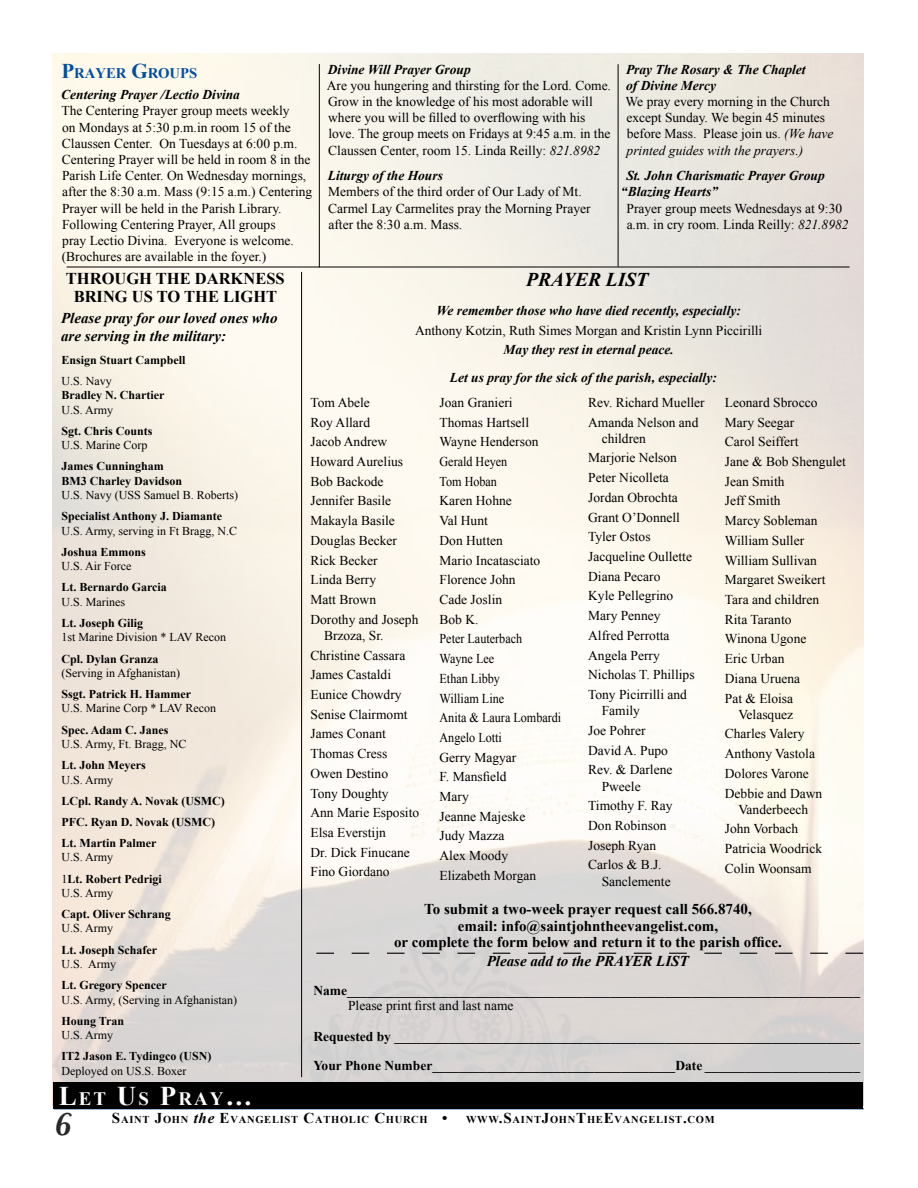
<style>
.page{position:relative;width:918px;height:1188px;background:#fff}
.page>*{position:absolute;margin:0;border:0;box-sizing:border-box;transform-origin:0 0}
.t1{font:italic 700 36px "Mrs Eaves OT";color:#292829}
.t2{font:italic 700 19.5px "Times New Roman";color:#000}
.t3{font:700 18.9px "Times New Roman";color:#fff}
.t4{font:700 16.5px/18px "Times New Roman";color:#000;text-align:center}
.t5{font:700 15px/16.5px "Times New Roman";color:#000;text-align:center}
.t6{font:italic 700 15px/18px "Times New Roman";color:#000}
.t7{font:700 14.7px "Times New Roman";color:#034ea2}
.t8{font:13.5px/19.6px "Times New Roman";color:#000}
.t9{font:italic 700 13.5px/16.2px "Times New Roman";color:#000}
.t10{font:700 13.5px/29px "Times New Roman";color:#000}
.t11{font:700 12px/21.1px "Times New Roman";color:#000}
.t12{font:12px "Times New Roman";color:#000}
.t13{font:700 10.5px "Times New Roman";letter-spacing:.07em;color:#000}
.s1{font-size:21px}
.s2{font-style:italic}
.s3{font-weight:400}
.s4{font-size:27px}
.s5{font-size:15px}
.s6{font-style:italic;font-size:15px}
</style>
<div class="page">
<hr style="left:54px;top:1109px;width:810px;height:1px;background:#034ea2">
<img style="left:52px;top:53px;width:812px;height:1053px">
<hr style="left:301px;top:272px;width:1px;height:805px;background:#000">
<hr style="left:67px;top:267px;width:783px;height:1px;background:#000">
<div style="left:53px;top:1082px;width:810px;height:27px;background:#000"></div>
<hr style="left:319px;top:64px;width:1px;height:203px;background:#000">
<hr style="left:618px;top:64px;width:1px;height:203px;background:#000">
<svg style="left:316px;top:953px;width:547px;height:1px"></svg>
<p class="t7" style="left:62px;top:63px;width:128px"><span class="s1">P</span>RAYER <span class="s1">G</span>ROUPS</p>
<p class="t9" style="left:328px;top:61px;width:144px">Divine Will Prayer Group</p>
<p class="t8" style="left:327px;top:77px;width:286px;line-height:16.2px">Are you hungering and thirsting for the Lord. Come.<br>Grow in the knowledge of his most adorable will where you will be filled to overflowing with his love. The group meets on Fridays at 9:45 a.m. in the Claussen Center, room 15. Linda Reilly: <span class="s2">821.8982</span></p>
<p class="t9" style="left:328px;top:167px;width:117px">Liturgy of the Hours</p>
<p class="t8" style="left:328px;top:184px;width:264px;line-height:16.2px">Members of the third order of Our Lady of Mt.<br>Carmel Lay Carmelites pray the Morning Prayer after the 8:30 a.m. Mass.</p>
<p class="t9" style="left:61px;top:86px;width:180px">Centering Prayer /Lectio Divina</p>
<p class="t8" style="left:61px;top:103px;width:252px;line-height:16.2px">The Centering Prayer group meets weekly<br>on Mondays at 5:30 p.m.in room 15 of the Claussen Center. On Tuesdays at 6:00 p.m.<br>Centering Prayer will be held in room 8 in the Parish Life Center. On Wednesday mornings, after the 8:30 a.m. Mass (9:15 a.m.) Centering Prayer will be held in the Parish Library.<br>Following Centering Prayer, All groups<br>pray Lectio Divina. Everyone is welcome. (Brochures are available in the foyer.)</p>
<p class="t9" style="left:626px;top:61px;width:181px">Pray The Rosary &amp; The Chaplet of Divine Mercy</p>
<p class="t8" style="left:626px;top:93px;width:209px;line-height:16.2px">We pray every morning in the Church except Sunday. We begin 45 minutes before Mass. Please join us. <span class="s2">(We have printed guides with the prayers.)</span></p>
<p class="t9" style="left:621px;top:167px;width:205px;text-indent:5px">St. John Charismatic Prayer Group “Blazing Hearts”</p>
<p class="t8" style="left:627px;top:200px;width:224px;line-height:16.2px">Prayer group meets Wednesdays at 9:30 a.m. in cry room. Linda Reilly: <span class="s2">821.8982</span></p>
<p class="t4" style="left:66px;top:269px;width:220px">THROUGH THE DARKNESS<br>BRING US TO THE LIGHT</p>
<p class="t6" style="left:61px;top:308px;width:218px">Please pray for our loved ones who are serving in the military:</p>
<p class="t11" style="left:62px;top:349px;width:126px">Ensign Stuart Campbell</p>
<p class="t12" style="left:62px;top:373px;width:52px">U.S. Navy</p>
<p class="t11" style="left:62px;top:384px;width:104px">Bradley N. Chartier</p>
<p class="t12" style="left:62px;top:402px;width:53px">U.S. Army</p>
<p class="t11" style="left:62px;top:420px;width:93px">Sgt. Chris Counts</p>
<p class="t12" style="left:62px;top:437px;width:87px">U.S. Marine Corp</p>
<p class="t11" style="left:62px;top:459px;width:122px;line-height:14.4px">James Cunningham<br>BM3 Charley Davidson</p>
<p class="t12" style="left:62px;top:487px;width:178px">U.S. Navy (USS Samuel B. Roberts)</p>
<p class="t11" style="left:62px;top:505px;width:162px">Specialist Anthony J. Diamante</p>
<p class="t12" style="left:62px;top:523px;width:177px">U.S. Army, serving in Ft Bragg, N.C</p>
<p class="t11" style="left:62px;top:541px;width:86px">Joshua Emmons</p>
<p class="t12" style="left:62px;top:558px;width:71px">U.S. Air Force</p>
<p class="t11" style="left:62px;top:577px;width:107px">Lt. Bernardo Garcia</p>
<p class="t12" style="left:62px;top:594px;width:65px">U.S. Marines</p>
<p class="t11" style="left:62px;top:612px;width:83px">Lt. Joseph Gilig</p>
<p class="t12" style="left:62px;top:629px;width:166px">1st Marine Division * LAV Recon</p>
<p class="t11" style="left:62px;top:648px;width:99px">Cpl. Dylan Granza</p>
<p class="t12" style="left:62px;top:665px;width:120px">(Serving in Afghanistan)</p>
<p class="t11" style="left:62px;top:683px;width:131px">Ssgt. Patrick H. Hammer</p>
<p class="t12" style="left:62px;top:700px;width:156px">U.S. Marine Corp * LAV Recon</p>
<p class="t11" style="left:62px;top:719px;width:109px">Spec. Adam C. Janes</p>
<p class="t12" style="left:62px;top:736px;width:126px">U.S. Army, Ft. Bragg, NC</p>
<p class="t11" style="left:62px;top:754px;width:86px">Lt. John Meyers</p>
<p class="t12" style="left:62px;top:771px;width:53px">U.S. Army</p>
<p class="t11" style="left:62px;top:790px;width:165px">LCpl. Randy A. Novak (USMC)<br>PFC. Ryan D. Novak (USMC)<br>Lt. Martin Palmer</p>
<p class="t11" style="left:62px;top:846px;width:102px"><span class="s3">U.S. Army<br>1</span>Lt. Robert Pedrigi</p>
<p class="t12" style="left:62px;top:885px;width:53px">U.S. Army</p>
<p class="t11" style="left:62px;top:903px;width:111px">Capt. Oliver Schrang</p>
<p class="t12" style="left:62px;top:920px;width:53px">U.S. Army</p>
<p class="t11" style="left:62px;top:939px;width:97px">Lt. Joseph Schafer</p>
<p class="t12" style="left:62px;top:956px;width:56px">U.S. Army</p>
<p class="t11" style="left:62px;top:974px;width:107px">Lt. Gregory Spencer</p>
<p class="t12" style="left:62px;top:991px;width:177px">U.S. Army, (Serving in Afghanistan)</p>
<p class="t11" style="left:62px;top:1010px;width:64px">Houng Tran</p>
<p class="t12" style="left:62px;top:1027px;width:53px">U.S. Army</p>
<p class="t11" style="left:62px;top:1045px;width:151px">IT2 Jason E. Tydingco (USN)</p>
<p class="t12" style="left:62px;top:1063px;width:126px">Deployed on US.S. Boxer</p>
<h3 class="t3" style="left:59px;top:1085px;width:195px"><span class="s4">L</span>ET <span class="s4">U</span>S <span class="s4">P</span>RAY<span class="s4">…</span></h3>
<h2 class="t2" style="left:526px;top:266px;width:123px">PRAYER LIST</h2>
<p class="t9" style="left:436px;top:302px;width:306px">We remember those who have died recently, especially:</p>
<p class="t8" style="left:415px;top:320px;width:349px">Anthony Kotzin, Ruth Simes Morgan and Kristin Lynn Piccirilli</p>
<p class="t9" style="left:504px;top:341px;width:172px">May they rest in eternal peace.</p>
<p class="t8" style="left:310px;top:392px;width:109px">Tom Abele<br>Roy Allard<br>Jacob Andrew<br>Howard Aurelius<br>Bob Backode<br>Jennifer Basile<br>Makayla Basile<br>Douglas Becker<br>Rick Becker<br>Linda Berry<br>Matt Brown<br>Dorothy and Joseph</p>
<p class="t8" style="left:310px;top:625px;width:110px;text-indent:14px">Brzoza, Sr.<br>Christine Cassara<br>James Castaldi<br>Eunice Chowdry<br>Senise Clairmomt<br>James Conant<br>Thomas Cress<br>Owen Destino<br>Tony Doughty<br>Ann Marie Esposito<br>Elsa Everstijn<br>Dr. Dick Finucane<br>Fino Giordano</p>
<p class="t9" style="left:450px;top:369px;width:268px">Let us pray for the sick of the parish, especially:</p>
<p class="t8" style="left:440px;top:392px;width:123px">Joan Granieri<br>Thomas Hartsell<br>Wayne Henderson<br>Gerald Heyen<br>Tom Hoban<br>Karen Hohne<br>Val Hunt<br>Don Hutten<br>Mario Incatasciato<br>Florence John<br>Cade Joslin<br>Bob K.<br>Peter Lauterbach<br>Wayne Lee<br>Ethan Libby<br>William Line<br>Anita &amp; Laura Lombardi<br>Angelo Lotti<br>Gerry Magyar<br>F. Mansfield<br>Mary<br>Jeanne Majeske<br>Judy Mazza<br>Alex Moody<br>Elizabeth Morgan</p>
<p class="t8" style="left:588px;top:392px;width:118px">Rev. Richard Mueller<br>Amanda Nelson and</p>
<p class="t8" style="left:588px;top:428px;width:108px;text-indent:14px">children<br>Marjorie Nelson<br>Peter Nicolleta<br>Jordan Obrochta<br>Grant O’Donnell<br>Tyler Ostos<br>Jacqueline Oullette<br>Diana Pecaro<br>Kyle Pellegrino<br>Mary Penney<br>Alfred Perrotta<br>Angela Perry<br>Nicholas T. Phillips<br>Tony Picirrilli and</p>
<p class="t8" style="left:588px;top:701px;width:86px;text-indent:14px">Family<br>Joe Pohrer<br>David A. Pupo<br>Rev. &amp; Darlene</p>
<p class="t8" style="left:588px;top:776px;width:86px;text-indent:14px">Pweele<br>Timothy F. Ray<br>Don Robinson<br>Joseph Ryan<br>Carlos &amp; B.J.</p>
<p class="t8" style="left:602px;top:871px;width:70px">Sanclemente</p>
<p class="t8" style="left:725px;top:392px;width:123px">Leonard Sbrocco<br>Mary Seegar<br>Carol Seiffert<br>Jane &amp; Bob Shengulet<br>Jean Smith<br>Jeff Smith<br>Marcy Sobleman<br>William Suller<br>William Sullivan<br>Margaret Sweikert<br>Tara and children<br>Rita Taranto<br>Winona Ugone<br>Eric Urban<br>Diana Uruena<br>Pat &amp; Eloisa</p>
<p class="t8" style="left:725px;top:704px;width:99px;text-indent:14px">Velasquez<br>Charles Valery<br>Anthony Vastola<br>Dolores Varone<br>Debbie and Dawn</p>
<p class="t8" style="left:725px;top:799px;width:99px;text-indent:14px">Vanderbeech<br>John Vorbach<br>Patricia Woodrick<br>Colin Woonsam</p>
<p class="t5" style="left:394px;top:901px;width:389px">To submit a two-week prayer request call 566.8740,<br>email: info@saintjohntheevangelist.com,<br>or complete the form below and return it to the parish office.</p>
<p class="t6" style="left:487px;top:952px;width:204px">Please add to the PRAYER LIST</p>
<p class="t10" style="left:313px;top:976px;width:548px">Name____________________________________________________________________________</p>
<p class="t10" style="left:313px;top:1022px;width:548px">Requested by _____________________________________________________________________<br>Your Phone Number____________________________________Date _______________________</p>
<p class="t8" style="left:348px;top:995px;width:167px">Please print first and last name</p>
<h1 class="t1" style="left:54px;top:1105px;width:20px">6</h1>
<p class="t13" style="left:112px;top:1112px;width:337px"><span class="s5">S</span>AINT <span class="s5">J</span>OHN <span class="s6">the</span> <span class="s5">E</span>VANGELIST <span class="s5">C</span>ATHOLIC <span class="s5">C</span>HURCH <span class="s5">•</span></p>
<p class="t13" style="left:466px;top:1112px;width:250px">WWW<span class="s5">.S</span>AINT<span class="s5">J</span>OHN<span class="s5">T</span>HE<span class="s5">E</span>VANGELIST<span class="s5">.</span>COM</p>
</div>
